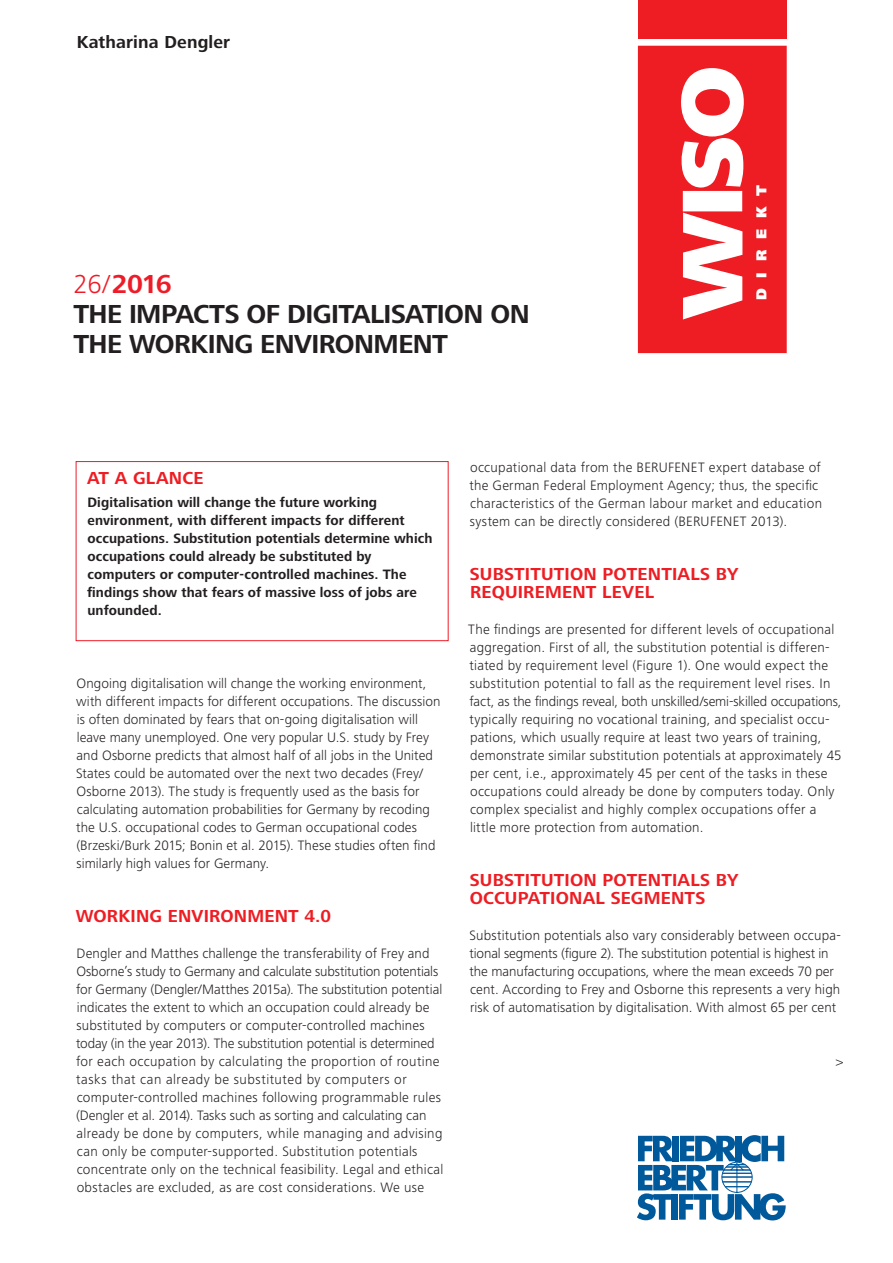
<style>
.page{position:relative;width:893px;height:1263px;background:#fff}
.page>*{position:absolute;margin:0;border:0;box-sizing:border-box;transform-origin:0 0}
.t1{font:700 27px/30px "Frutiger Next LT";letter-spacing:-.02em;color:#231f20}
.t2{font:700 18px/18px "Frutiger Next LT";letter-spacing:.01em;color:#ee1d23}
.t3{font:700 18px "Frutiger Next LT";letter-spacing:.005em;color:#231f20}
.t4{font:900 15px "Frutiger Next LT";letter-spacing:.72em;color:#fff}
.t5{font:300 14.1px/18px "Frutiger Next LT";letter-spacing:.01em;color:#231f20}
.t6{font:700 14.1px/18px "Frutiger Next LT";letter-spacing:.01em;color:#231f20}
.s1{font-weight:300;color:#ee1c28}
.s2{color:#ee1c28}
</style>
<div class="page">
<div style="left:76px;top:461px;width:373px;height:180px;border:1px solid #ee1c28"></div>
<svg style="left:637px;top:1135px;width:149px;height:85px"></svg>
<div style="left:638px;top:0;width:149px;height:39px;background:#ee1d23"></div>
<svg style="left:638px;top:46px;width:149px;height:307px;fill:#ee1d23"></svg>
<p class="t3" style="left:77px;top:32px;width:155px">Katharina Dengler</p>
<h1 class="t1" style="left:73px;top:269px;width:458px"><span class="s1">26/</span> <span class="s2">2016<br></span>THE IMPACTS OF DIGITALISATION ON<br>THE WORKING ENVIRONMENT</h1>
<p class="t4" style="left:753px;top:300px;width:117px;rotate:-90deg">DIREKT</p>
<p class="t2" style="left:87px;top:469px;width:118px">AT A GLANCE</p>
<p class="t6" style="left:87px;top:493px;width:347px">Digitalisation will change the future working environment, with different impacts for different occupations. Substitution potentials determine which occupations could already be substituted by computers or computer-controlled machines. The findings show that fears of massive loss of jobs are unfounded.</p>
<p class="t5" style="left:76px;top:674px;width:366px">Ongoing digitalisation will change the working environment, with different impacts for different occupations. The discussion is often dominated by fears that on-going digitalisation will leave many unemployed. One very popular U.S. study by Frey and Osborne predicts that almost half of all jobs in the United States could be automated over the next two decades (Frey/ Osborne 2013). The study is frequently used as the basis for calculating automation probabilities for Germany by recoding the U.S. occupational codes to German occupational codes (Brzeski/Burk 2015; Bonin et al. 2015). These studies often find similarly high values for Germany.</p>
<p class="t2" style="left:76px;top:907px;width:257px">WORKING ENVIRONMENT 4.0</p>
<p class="t5" style="left:76px;top:944px;width:369px">Dengler and Matthes challenge the transferability of Frey and Osborne’s study to Germany and calculate substitution potentials for Germany (Dengler/Matthes 2015a). The substitution potential indicates the extent to which an occupation could already be substituted by computers or computer-controlled machines today (in the year 2013). The substitution potential is determined for each occupation by calculating the proportion of routine tasks that can already be substituted by computers or computer-controlled machines following programmable rules (Dengler et al. 2014). Tasks such as sorting and calculating can already be done by computers, while managing and advising can only be computer-supported. Substitution potentials concentrate only on the technical feasibility. Legal and ethical obstacles are excluded, as are cost considerations. We use</p>
<p class="t5" style="left:470px;top:458px;width:354px">occupational data from the BERUFENET expert database of the German Federal Employment Agency; thus, the specific characteristics of the German labour market and education system can be directly considered (BERUFENET 2013).</p>
<p class="t2" style="left:470px;top:565px;width:270px">SUBSTITUTION POTENTIALS BY<br>REQUIREMENT LEVEL</p>
<p class="t5" style="left:468px;top:620px;width:375px">The findings are presented for different levels of occupational aggregation. First of all, the substitution potential is differen&shy;tiated by requirement level (Figure 1). One would expect the substitution potential to fall as the requirement level rises. In fact, as the findings reveal, both unskilled/semi-skilled occupations, typically requiring no vocational training, and specialist occu&shy;pations, which usually require at least two years of training, demonstrate similar substitution potentials at approximately 45 per cent, i.e., approximately 45 per cent of the tasks in these occupations could already be done by computers today. Only complex specialist and highly complex occupations offer a little more protection from automation.</p>
<p class="t2" style="left:470px;top:871px;width:270px">SUBSTITUTION POTENTIALS BY<br>OCCUPATIONAL SEGMENTS</p>
<p class="t5" style="left:469px;top:926px;width:373px">Substitution potentials also vary considerably between occupa&shy;tional segments (figure 2). The substitution potential is highest in the manufacturing occupations, where the mean exceeds 70 per cent. According to Frey and Osborne this represents a very high risk of automatisation by digitalisation. With almost 65 per cent</p>
<p class="t5" style="left:836px;top:1052px;width:9px">&gt;</p>
</div>
